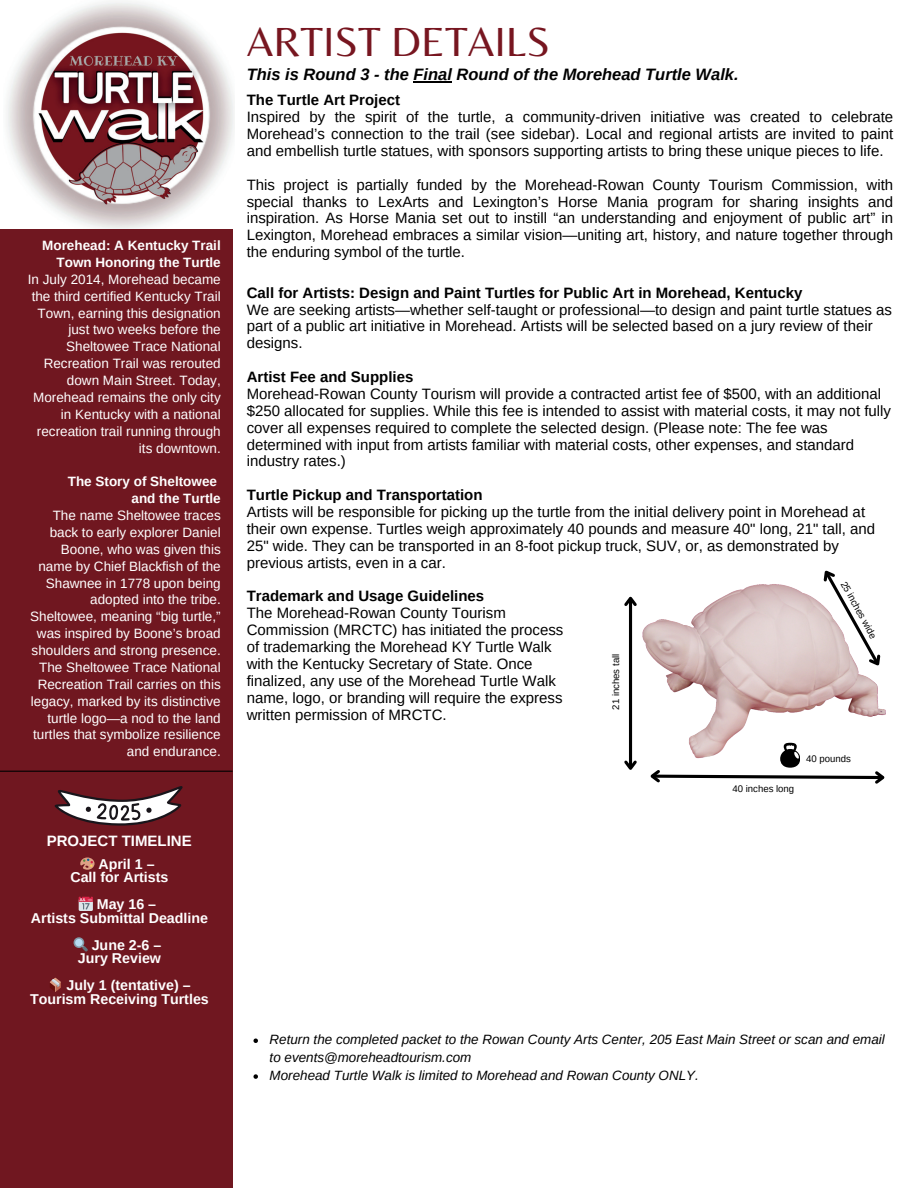
<style>
.page{position:relative;width:918px;height:1188px;background:#fff}
.page>*{position:absolute;margin:0;border:0;box-sizing:border-box;transform-origin:0 0}
.t1{font:42.3px "Belleza";color:#771620}
.t2{font:italic 700 16.5px "Arimo";color:#000}
.t3{font:15px/16.8px "Arimo";color:#000}
.t4{font:700 15px "Arimo";color:#000}
.t5{font:700 15px "Arimo";color:#fff}
.t6{font:700 14.25px/13.5px "Arimo";color:#fff}
.t7{font:13.5px/16.8px "Arimo";color:#fff;text-align:right}
.t8{font:italic 13.5px/17.9px "Arimo";color:#000}
.t9{font:700 13.5px/16.8px "Arimo";color:#fff;text-align:right}
.t10{font:9.6px "Arimo";color:#000}
</style>
<div class="page">
<div style="left:0;top:230px;width:233px;height:958px;background:#701720"></div>
<img style="left:7px;top:2px;width:227px;height:227px">
<img style="left:632px;top:584px;width:254px;height:174px">
<hr style="left:629px;top:599px;width:3px;height:169px;background:#000">
<svg style="left:624px;top:758px;width:13px;height:12px"></svg>
<svg style="left:624px;top:593px;width:16px;height:16px"></svg>
<svg style="left:822px;top:570px;width:60px;height:98px"></svg>
<svg style="left:647px;top:743px;width:239px;height:41px"></svg>
<hr style="left:0;top:771px;width:233px;height:1px;background:#000">
<svg style="left:55px;top:786px;width:128px;height:40px"></svg>
<hr style="left:414px;top:81px;width:38px;height:1px;background:#000">
<svg style="left:253px;top:1039px;width:5px;height:4px"></svg>
<svg style="left:253px;top:1074px;width:5px;height:5px"></svg>
<p class="t9" style="left:42px;top:237px;width:180px">Morehead: A Kentucky Trail<br>Town Honoring the Turtle</p>
<p class="t7" style="left:28px;top:271px;width:194px">In July 2014, Morehead became the third certified Kentucky Trail<br>Town, earning this designation just two weeks before the<br>Sheltowee Trace National<br>Recreation Trail was rerouted down Main Street. Today,<br>Morehead remains the only city in Kentucky with a national recreation trail running through its downtown.</p>
<p class="t9" style="left:68px;top:474px;width:155px">The Story of Sheltowee and the Turtle</p>
<p class="t7" style="left:30px;top:507px;width:192px">The name Sheltowee traces back to early explorer Daniel<br>Boone, who was given this name by Chief Blackfish of the<br>Shawnee in 1778 upon being adopted into the tribe.<br>Sheltowee, meaning “big turtle,” was inspired by Boone’s broad shoulders and strong presence.<br>The Sheltowee Trace National<br>Recreation Trail carries on this legacy, marked by its distinctive turtle logo—a nod to the land turtles that symbolize resilience and endurance.</p>
<p class="t5" style="left:47px;top:831px;width:146px">PROJECT TIMELINE</p>
<p class="t6" style="left:70px;top:857px;width:100px;text-indent:28px">April 1 –<br>Call for Artists</p>
<p class="t6" style="left:31px;top:898px;width:179px;text-indent:66px">May 16 –<br>Artists Submittal Deadline</p>
<p class="t6" style="left:78px;top:938px;width:85px;text-align:right">June 2-6 –<br>Jury Review</p>
<p class="t6" style="left:30px;top:979px;width:180px;text-indent:36px">July 1 (tentative) –<br>Tourism Receiving Turtles</p>
<h1 class="t1" style="left:247px;top:17px;width:305px">ARTIST DETAILS</h1>
<p class="t2" style="left:247px;top:63px;width:493px">This is Round 3 - the Final Round of the Morehead Turtle Walk.</p>
<p class="t4" style="left:247px;top:90px;width:155px">The Turtle Art Project</p>
<p class="t3" style="left:247px;top:109px;width:648px;text-align:justify">Inspired by the spirit of the turtle, a community-driven initiative was created to celebrate Morehead’s connection to the trail (see sidebar). Local and regional artists are invited to paint and embellish turtle statues, with sponsors supporting artists to bring these unique pieces to life.</p>
<p class="t3" style="left:247px;top:176px;width:648px;text-align:justify">This project is partially funded by the Morehead-Rowan County Tourism Commission, with special thanks to LexArts and Lexington’s Horse Mania program for sharing insights and inspiration. As Horse Mania set out to instill “an understanding and enjoyment of public art” in Lexington, Morehead embraces a similar vision—uniting art, history, and nature together through the enduring symbol of the turtle.</p>
<p class="t4" style="left:247px;top:282px;width:557px">Call for Artists: Design and Paint Turtles for Public Art in Morehead, Kentucky</p>
<p class="t3" style="left:247px;top:301px;width:647px">We are seeking artists—whether self-taught or professional—to design and paint turtle statues as part of a public art initiative in Morehead. Artists will be selected based on a jury review of their designs.</p>
<p class="t4" style="left:247px;top:367px;width:168px">Artist Fee and Supplies</p>
<p class="t3" style="left:247px;top:385px;width:646px">Morehead-Rowan County Tourism will provide a contracted artist fee of $500, with an additional $250 allocated for supplies. While this fee is intended to assist with material costs, it may not fully cover all expenses required to complete the selected design. (Please note: The fee was determined with input from artists familiar with material costs, other expenses, and standard industry rates.)</p>
<p class="t4" style="left:247px;top:485px;width:237px">Turtle Pickup and Transportation</p>
<p class="t3" style="left:247px;top:504px;width:630px">Artists will be responsible for picking up the turtle from the initial delivery point in Morehead at their own expense. Turtles weigh approximately 40 pounds and measure 40" long, 21" tall, and 25" wide. They can be transported in an 8-foot pickup truck, SUV, or, as demonstrated by previous artists, even in a car.</p>
<p class="t4" style="left:247px;top:586px;width:239px">Trademark and Usage Guidelines</p>
<p class="t3" style="left:247px;top:605px;width:318px">The Morehead-Rowan County Tourism Commission (MRCTC) has initiated the process of trademarking the Morehead KY Turtle Walk with the Kentucky Secretary of State. Once finalized, any use of the Morehead Turtle Walk name, logo, or branding will require the express written permission of MRCTC.</p>
<p class="t10" style="left:849px;top:579px;width:65px;rotate:61deg">25 inches wide</p>
<p class="t10" style="left:610px;top:710px;width:57px;rotate:-90deg">21 inches tall</p>
<p class="t10" style="left:732px;top:782px;width:63px">40 inches long</p>
<p class="t10" style="left:806px;top:752px;width:46px">40 pounds</p>
<p class="t8" style="left:270px;top:1030px;width:617px">Return the completed packet to the Rowan County Arts Center, 205 East Main Street or scan and email to events@moreheadtourism.com<br>Morehead Turtle Walk is limited to Morehead and Rowan County ONLY.</p>
</div>
